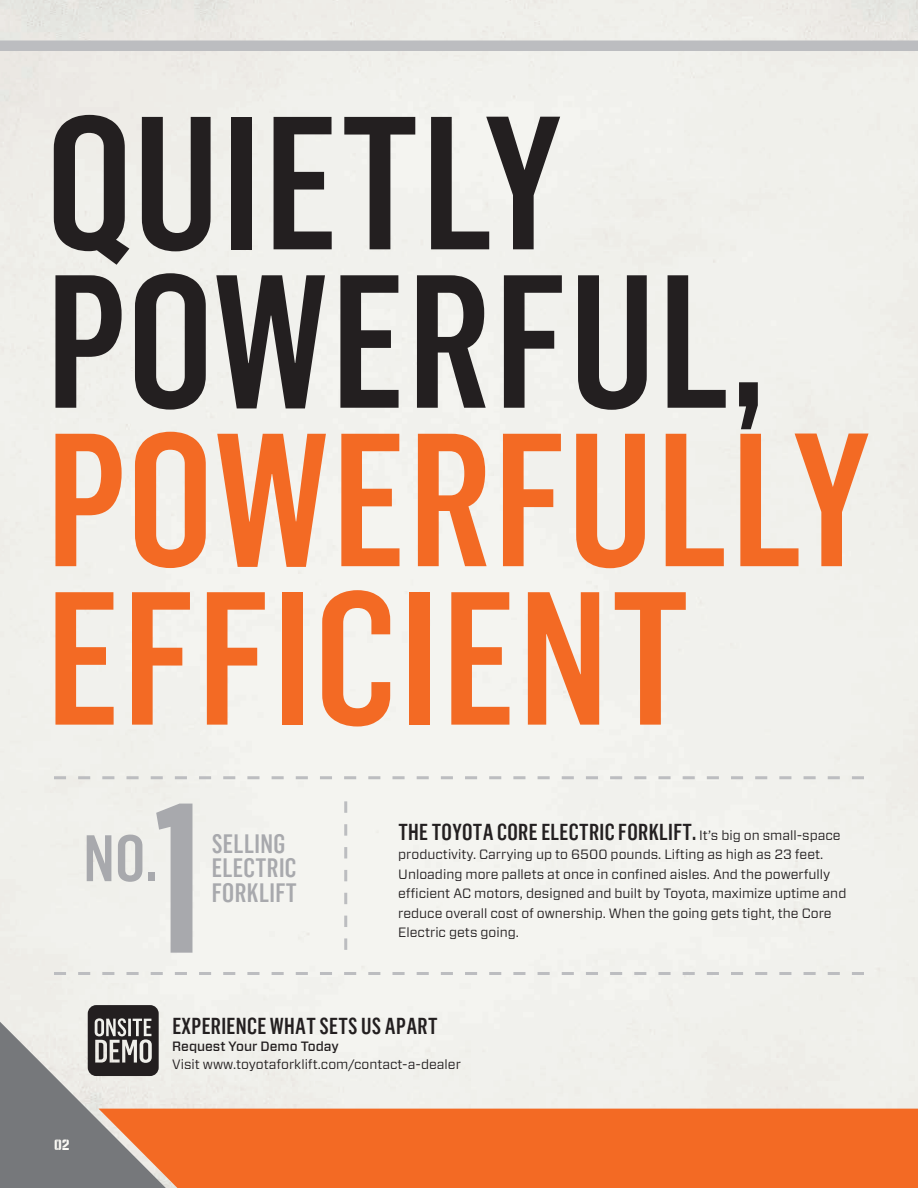
<style>
.page{position:relative;width:918px;height:1188px;background:#fff}
.page>*{position:absolute;margin:0;border:0;box-sizing:border-box;transform-origin:0 0}
.body_copy{font:500 208.8px "Flama Condensed";color:#a8a9ad}
.t1{font:500 185.7px/158.4px "Flama Condensed";letter-spacing:.015em;color:#f36a24}
.t2{font:500 185.7px "Flama Condensed";letter-spacing:.015em;color:#231f20}
.body_copy-2{font:500 64.35px "Flama Condensed";color:#a8a9ad}
.body_copy-3{font:500 25.95px/24.3px "Flama Condensed";letter-spacing:.015em;color:#a8a9ad}
.body_copy-4{font:500 22.5px "Flama Condensed";letter-spacing:.015em;color:#231f20}
.t3{font:15px "Numbers Prospekt";color:#fbfaf5}
.body_copy-5{font:13.5px/19.5px "Forza";color:#231f20}
.body_copy-6{font:500 13.5px "Forza";color:#231f20}
.s1{color:#231f20}
.s2{font-family:"Forza";font-weight:400;font-size:13.5px}
</style>
<div class="page">
<div style="left:179px;top:1109px;width:739px;height:79px;background:#f36a24"></div>
<div style="left:0;top:35px;width:918px;height:201px;background:#f0f0eb"></div>
<svg style="left:344px;top:801px;width:3px;height:149px"></svg>
<svg style="left:0;top:1005px;width:179px;height:183px"></svg>
<svg style="left:54px;top:776px;width:810px;height:3px"></svg>
<svg style="left:54px;top:972px;width:810px;height:3px"></svg>
<p class="t2" style="left:46px;top:66px;width:518px">QUIETLY</p>
<p class="t1" style="left:46px;top:257px;width:826px"><span class="s1">POWERFUL,<br></span>POWERFULLY</p>
<p class="t1" style="left:46px;top:574px;width:645px">EFFICIENT</p>
<p class="body_copy" style="left:151px;top:747px;width:59px">1</p>
<p class="body_copy-2" style="left:83px;top:818px;width:75px">NO.</p>
<p class="body_copy-3" style="left:212px;top:831px;width:86px">SELLING<br>ELECTRIC<br>FORKLIFT</p>
<p class="body_copy-4" style="left:398px;top:818px;width:444px">THE TOYOTA CORE ELECTRIC FORKLIFT. <span class="s2">It’s big on small-space</span></p>
<p class="body_copy-5" style="left:398px;top:845px;width:450px">productivity. Carrying up to 6500 pounds. Lifting as high as 23 feet.<br>Unloading more pallets at once in confined aisles. And the powerfully efficient AC motors, designed and built by Toyota, maximize uptime and reduce overall cost of ownership. When the going gets tight, the Core Electric gets going.</p>
<p class="t3" style="left:54px;top:1138px;width:17px">02</p>
<p class="body_copy-4" style="left:172px;top:1012px;width:267px">EXPERIENCE WHAT SETS US APART</p>
<p class="body_copy-6" style="left:172px;top:1038px;width:168px">Request Your Demo Today</p>
<p class="body_copy-5" style="left:172px;top:1054px;width:290px">Visit www.toyotaforklift.com/contact-a-dealer</p>
</div>
